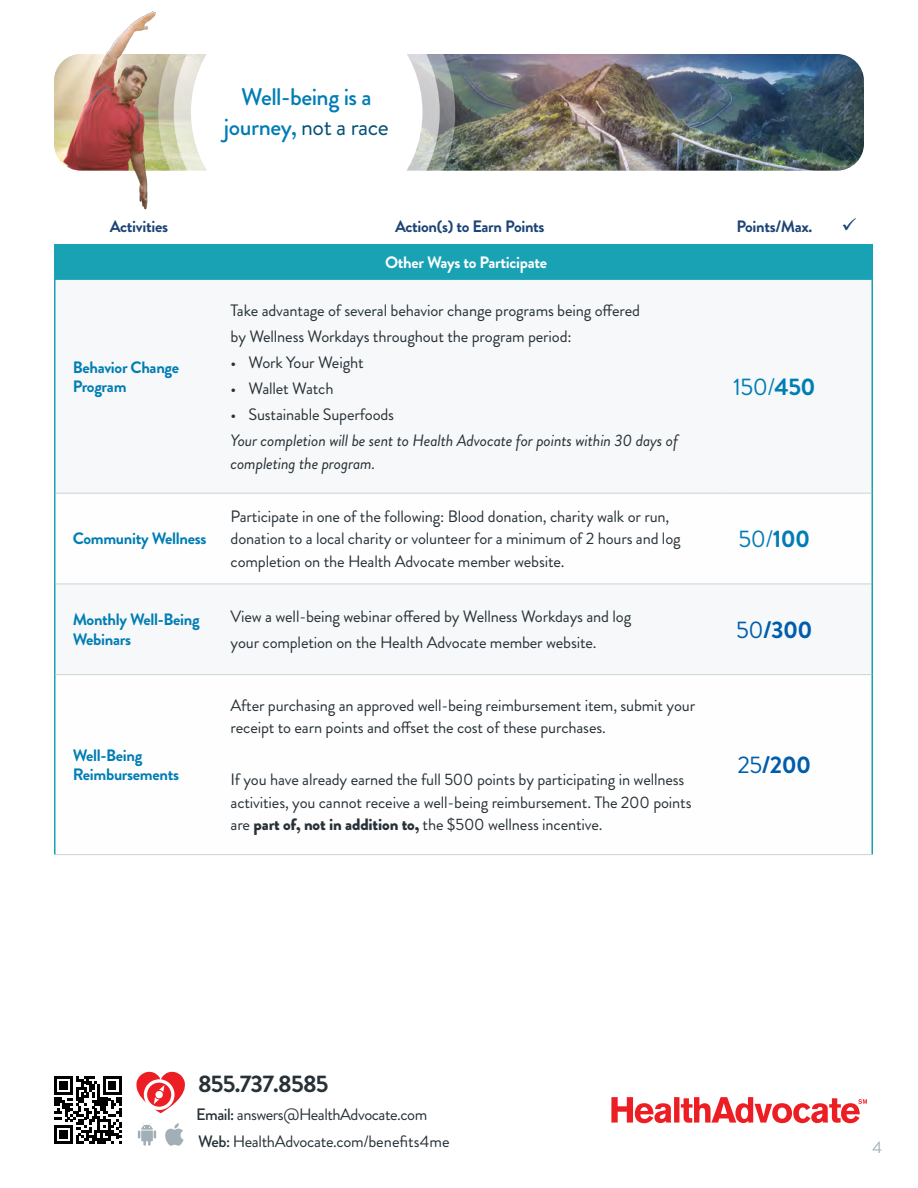
<style>
.page{position:relative;width:918px;height:1188px;background:#fff}
.page>*{position:absolute;margin:0;border:0;box-sizing:border-box;transform-origin:0 0}
.t1{font:500 24px/30px "Brandon Grotesque";letter-spacing:-.02em;color:#007db4;text-align:center}
.t2{font:24px "Brandon Grotesque";color:#007db4}
.t3{font:700 24px "Brandon Grotesque";letter-spacing:-.02em;color:#005dac}
.t4{font:700 24px "Brandon Grotesque";letter-spacing:-.03em;color:#273137}
.t5{font:16.5px/22.5px "Brandon Grotesque";letter-spacing:-.01em;color:#273137}
.t6{font:700 16.5px/19.8px "Brandon Grotesque";letter-spacing:-.02em;color:#007db4}
.t7{font:italic 16.5px/22.5px "Brandon Grotesque";letter-spacing:-.01em;color:#273137}
.t8{font:700 16.5px "Brandon Grotesque";letter-spacing:-.02em;color:#1d4477}
.t9{font:700 16.5px "Brandon Grotesque";letter-spacing:-.02em;color:#fff}
.t10{font:16.5px "Brandon Grotesque";color:#a2afb6}
.s1{font-weight:400;color:#045073}
.s2{font-weight:700}
.s3{font-weight:400}
.s4{font-weight:900}
.s5{font-weight:500}
</style>
<div class="page">
<div style="left:55px;top:244px;width:817px;height:36px;background:#18a2b4"></div>
<hr style="left:56px;top:493px;width:161px;height:1px;background:#cbd3d7">
<hr style="left:217px;top:493px;width:506px;height:1px;background:#cbd3d7">
<hr style="left:723px;top:493px;width:103px;height:1px;background:#cbd3d7">
<hr style="left:826px;top:493px;width:45px;height:1px;background:#cbd3d7">
<hr style="left:56px;top:584px;width:161px;height:1px;background:#cbd3d7">
<hr style="left:56px;top:674px;width:161px;height:1px;background:#cbd3d7">
<hr style="left:54px;top:854px;width:163px;height:1px;background:#cbd3d7">
<hr style="left:217px;top:584px;width:506px;height:1px;background:#cbd3d7">
<hr style="left:723px;top:584px;width:103px;height:1px;background:#cbd3d7">
<hr style="left:826px;top:584px;width:45px;height:1px;background:#cbd3d7">
<hr style="left:217px;top:674px;width:506px;height:1px;background:#cbd3d7">
<hr style="left:723px;top:674px;width:103px;height:1px;background:#cbd3d7">
<hr style="left:826px;top:674px;width:45px;height:1px;background:#cbd3d7">
<hr style="left:217px;top:854px;width:506px;height:1px;background:#cbd3d7">
<hr style="left:723px;top:854px;width:103px;height:1px;background:#cbd3d7">
<hr style="left:826px;top:854px;width:47px;height:1px;background:#cbd3d7">
<hr style="left:54px;top:280px;width:2px;height:213px;background:#18a2b4">
<hr style="left:54px;top:493px;width:2px;height:91px;background:#18a2b4">
<hr style="left:54px;top:584px;width:2px;height:91px;background:#18a2b4">
<hr style="left:54px;top:675px;width:2px;height:179px;background:#18a2b4">
<hr style="left:872px;top:280px;width:1px;height:213px;background:#18a2b4">
<hr style="left:872px;top:493px;width:1px;height:91px;background:#18a2b4">
<hr style="left:872px;top:584px;width:1px;height:91px;background:#18a2b4">
<hr style="left:872px;top:675px;width:1px;height:179px;background:#18a2b4">
<hr style="left:54px;top:244px;width:2px;height:36px;background:#18a2b4">
<hr style="left:872px;top:244px;width:1px;height:36px;background:#18a2b4">
<svg style="left:611px;top:1097px;width:256px;height:26px"></svg>
<img style="left:455px;top:54px;width:409px;height:117px">
<img style="left:54px;top:54px;width:49px;height:117px">
<svg style="left:159px;top:54px;width:296px;height:117px"></svg>
<img style="left:103px;top:11px;width:56px;height:199px">
<svg style="left:165px;top:1123px;width:19px;height:23px"></svg>
<svg style="left:138px;top:1123px;width:18px;height:23px"></svg>
<svg style="left:136px;top:1072px;width:49px;height:41px"></svg>
<svg style="left:54px;top:1076px;width:68px;height:68px"></svg>
<h1 class="t1" style="left:224px;top:83px;width:166px">Well-being is a journey, <span class="s1">not a race</span></h1>
<p class="t8" style="left:110px;top:214px;width:60px">Activities</p>
<p class="t8" style="left:395px;top:214px;width:151px">Action(s) to Earn Points</p>
<p class="t8" style="left:736px;top:214px;width:78px">Points/Max.</p>
<p class="t9" style="left:385px;top:250px;width:164px">Other Ways to Participate</p>
<p class="t6" style="left:73px;top:357px;width:108px">Behavior Change<br>Program</p>
<p class="t6" style="left:73px;top:529px;width:135px">Community Wellness</p>
<p class="t5" style="left:231px;top:298px;width:411px;line-height:26px">Take advantage of several behavior change programs being offered by Wellness Workdays throughout the program period:</p>
<p class="t5" style="left:231px;top:351px;width:135px">• Work Your Weight</p>
<p class="t5" style="left:231px;top:377px;width:105px">• Wallet Watch</p>
<p class="t5" style="left:231px;top:403px;width:165px">• Sustainable Superfoods</p>
<p class="t7" style="left:231px;top:429px;width:449px">Your completion will be sent to Health Advocate for points within 30 days of completing the program.</p>
<p class="t5" style="left:231px;top:505px;width:452px">Participate in one of the following: Blood donation, charity walk or run, donation to a local charity or volunteer for a minimum of 2 hours and log completion on the Health Advocate member website.</p>
<h1 class="t2" style="left:733px;top:370px;width:84px">150/<span class="s2">450</span></h1>
<h1 class="t2" style="left:738px;top:522px;width:73px">50/<span class="s2">100</span></h1>
<p class="t6" style="left:73px;top:610px;width:129px">Monthly Well-Being<br>Webinars</p>
<p class="t5" style="left:231px;top:604px;width:402px;line-height:26px">View a well-being webinar offered by Wellness Workdays and log your completion on the Health Advocate member website.</p>
<h1 class="t3" style="left:736px;top:613px;width:78px"><span class="s3">50</span>/300</h1>
<p class="t6" style="left:73px;top:745px;width:108px">Well-Being<br>Reimbursements</p>
<p class="t5" style="left:231px;top:694px;width:466px">After purchasing an approved well-being reimbursement item, submit your receipt to earn points and offset the cost of these purchases.</p>
<p class="t5" style="left:231px;top:768px;width:463px">If you have already earned the full 500 points by participating in wellness activities, you cannot receive a well-being reimbursement. The 200 points are <span class="s4">part of, not in addition to,</span> the $500 wellness incentive.</p>
<h1 class="t3" style="left:737px;top:748px;width:75px"><span class="s3">25</span>/200</h1>
<h1 class="t4" style="left:198px;top:1067px;width:132px">855.737.8585</h1>
<p class="t5" style="left:196px;top:1101px;width:255px;line-height:26.5px"><span class="s5">Email:</span> answers@HealthAdvocate.com<br><span class="s5">Web:</span> HealthAdvocate.com/benefits4me</p>
<p class="t10" style="left:873px;top:1136px;width:11px">4</p>
</div>
